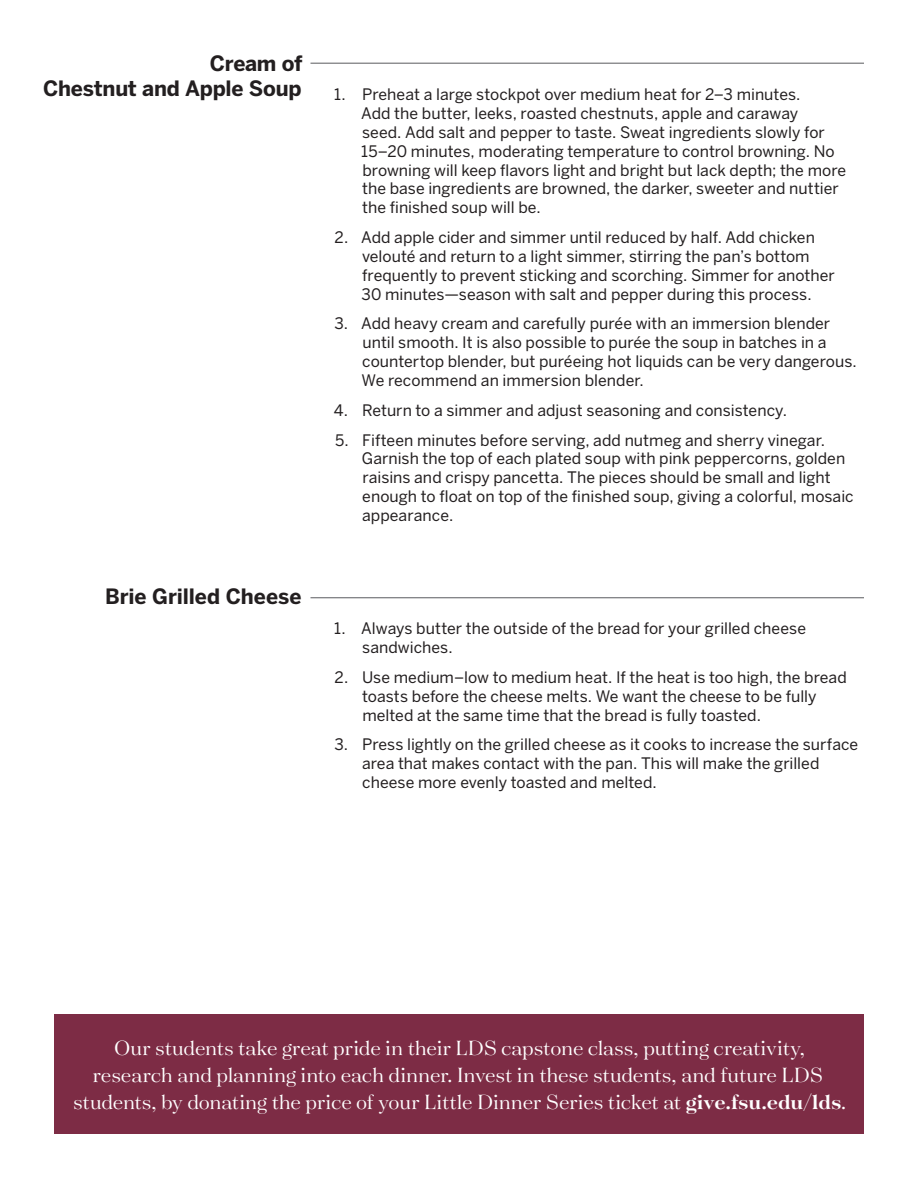
<style>
.page{position:relative;width:918px;height:1188px;background:#fff}
.page>*{position:absolute;margin:0;border:0;box-sizing:border-box;transform-origin:0 0}
.t1{font:22.5px/27px "Tenez";letter-spacing:-.005em;color:#fff;text-align:center}
.t2{font:700 21px/25.2px "Benton Sans";letter-spacing:-.01em;color:#231f20;text-align:right}
.t3{font:15.75px/18.9px "Benton Sans";color:#231f20}
.s1{font-weight:700}
</style>
<div class="page">
<div style="left:54px;top:1014px;width:810px;height:120px;background:#7d2c45"></div>
<hr style="left:310px;top:63px;width:554px;height:1px;background:#6c6d70">
<hr style="left:310px;top:597px;width:554px;height:1px;background:#6c6d70">
<p class="t2" style="left:43px;top:51px;width:261px">Cream of<br>Chestnut and Apple Soup</p>
<p class="t2" style="left:105px;top:584px;width:198px">Brie Grilled Cheese</p>
<p class="t3" style="left:361px;top:85px;width:487px;text-indent:-27px">1. Preheat a large stockpot over medium heat for 2–3 minutes.<br>Add the butter, leeks, roasted chestnuts, apple and caraway<br>seed. Add salt and pepper to taste. Sweat ingredients slowly for 15–20 minutes, moderating temperature to control browning. No browning will keep flavors light and bright but lack depth; the more the base ingredients are browned, the darker, sweeter and nuttier the finished soup will be.</p>
<p class="t3" style="left:361px;top:228px;width:475px;text-indent:-27px">2. Add apple cider and simmer until reduced by half. Add chicken velouté and return to a light simmer, stirring the pan’s bottom frequently to prevent sticking and scorching. Simmer for another 30 minutes—season with salt and pepper during this process.</p>
<p class="t3" style="left:362px;top:314px;width:497px;text-indent:-27px">3. Add heavy cream and carefully purée with an immersion blender until smooth. It is also possible to purée the soup in batches in a countertop blender, but puréeing hot liquids can be very dangerous.<br>We recommend an immersion blender.</p>
<p class="t3" style="left:334px;top:401px;width:454px">4. Return to a simmer and adjust seasoning and consistency.</p>
<p class="t3" style="left:362px;top:430px;width:493px;text-indent:-27px">5. Fifteen minutes before serving, add nutmeg and sherry vinegar.<br>Garnish the top of each plated soup with pink peppercorns, golden raisins and crispy pancetta. The pieces should be small and light enough to float on top of the finished soup, giving a colorful, mosaic appearance.</p>
<p class="t3" style="left:362px;top:619px;width:445px;text-indent:-28px">1. Always butter the outside of the bread for your grilled cheese sandwiches.</p>
<p class="t3" style="left:362px;top:668px;width:486px;text-indent:-28px">2. Use medium–low to medium heat. If the heat is too high, the bread toasts before the cheese melts. We want the cheese to be fully melted at the same time that the bread is fully toasted.</p>
<p class="t3" style="left:362px;top:735px;width:498px;text-indent:-28px">3. Press lightly on the grilled cheese as it cooks to increase the surface area that makes contact with the pan. This will make the grilled cheese more evenly toasted and melted.</p>
<p class="t1" style="left:73px;top:1034px;width:775px">Our students take great pride in their LDS capstone class, putting creativity, research and planning into each dinner. Invest in these students, and future LDS students, by donating the price of your Little Dinner Series ticket at <span class="s1">give.fsu.edu/lds</span>.</p>
</div>
